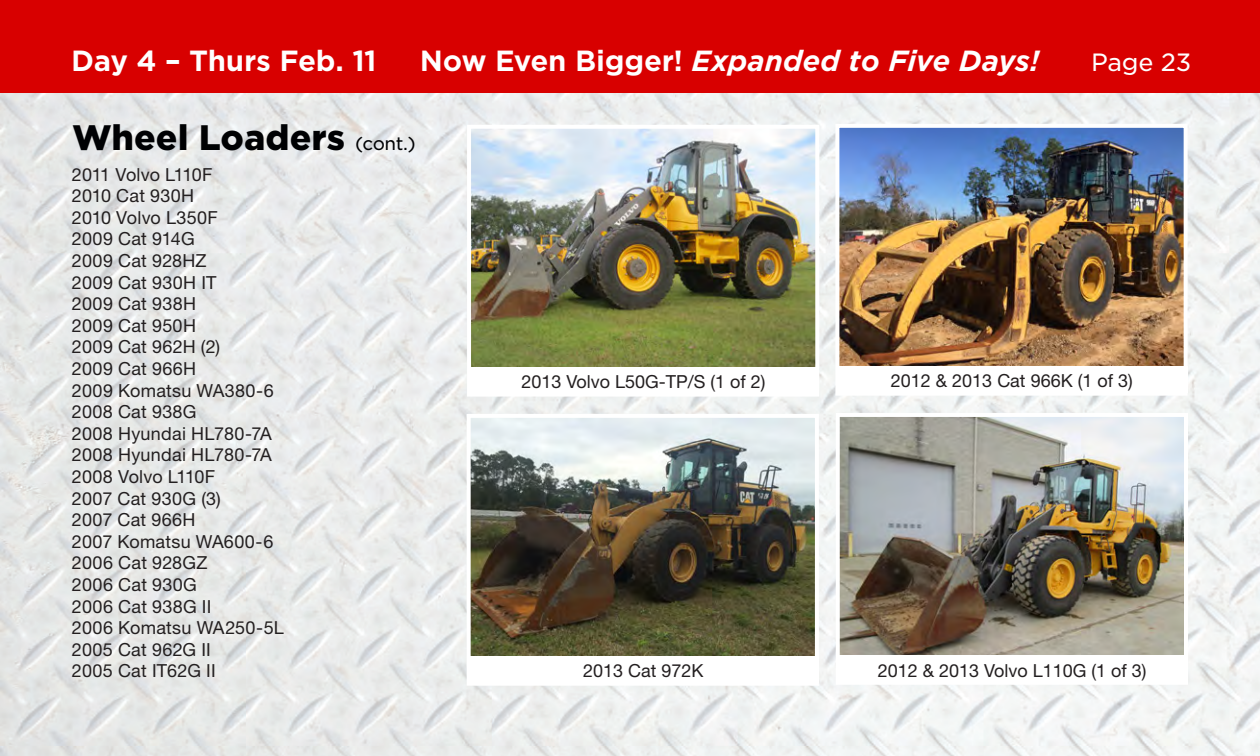
<style>
.page{position:relative;width:1260px;height:756px;background:#fff}
.page>*{position:absolute;margin:0;border:0;box-sizing:border-box;transform-origin:0 0}
.List_Header{font:900 34px "Gotham S Sm";color:#000103}
.List_Header-2{font:italic 700 28px "Gotham S Sm";letter-spacing:-.01em;color:#fff}
.List_Header-3{font:700 28px "Gotham S Sm";letter-spacing:-.015em;color:#fff}
.List_Header-4{font:24px "Gotham S Sm";letter-spacing:-.01em;color:#fff}
.Equipment_List{font:18px "Helvetica Neue";letter-spacing:.01em;color:#231f20}
.Equipment_List-2{font:18px "Helvetica Neue";letter-spacing:-.015em;color:#231f20}
.s1{font-style:normal}
.s2{font-weight:400;font-size:18px}
</style>
<div class="page">
<img style="left:0;top:93px;width:1260px;height:663px">
<div style="left:0;top:0;width:1260px;height:93px;background:#d80000"></div>
<img style="left:472px;top:130px;width:342px;height:237px">
<div style="left:467px;top:125px;width:352px;height:272px;border:4px solid #fff"></div>
<div style="left:470px;top:367px;width:349px;height:27px;background:#fff"></div>
<img style="left:840px;top:129px;width:343px;height:237px">
<div style="left:835px;top:124px;width:353px;height:272px;border:4px solid #fff"></div>
<div style="left:838px;top:366px;width:350px;height:27px;background:#fff"></div>
<img style="left:472px;top:419px;width:342px;height:237px">
<div style="left:467px;top:414px;width:352px;height:272px;border:4px solid #fff"></div>
<div style="left:469px;top:656px;width:350px;height:27px;background:#fff"></div>
<img style="left:841px;top:418px;width:342px;height:237px">
<div style="left:836px;top:413px;width:352px;height:272px;border:4px solid #fff"></div>
<div style="left:838px;top:655px;width:350px;height:27px;background:#fff"></div>
<p class="List_Header-3" style="left:71px;top:41px;width:307px">Day 4 – Thurs Feb. 11</p>
<p class="List_Header-2" style="left:420px;top:41px;width:621px"><span class="s1">Now Even Bigger!</span> Expanded to Five Days!</p>
<p class="List_Header-4" style="left:1091px;top:46px;width:102px">Page 23</p>
<p class="List_Header" style="left:72px;top:114px;width:345px">Wheel Loaders <span class="s2">(cont.)</span></p>
<p class="Equipment_List-2" style="left:72px;top:161px;width:142px">2011 Volvo L110F</p>
<p class="Equipment_List" style="left:72px;top:183px;width:124px">2010 Cat 930H</p>
<p class="Equipment_List" style="left:72px;top:204px;width:147px">2010 Volvo L350F</p>
<p class="Equipment_List" style="left:72px;top:226px;width:124px">2009 Cat 914G</p>
<p class="Equipment_List" style="left:72px;top:248px;width:136px">2009 Cat 928HZ</p>
<p class="Equipment_List" style="left:72px;top:269px;width:146px">2009 Cat 930H IT</p>
<p class="Equipment_List" style="left:72px;top:291px;width:126px">2009 Cat 938H</p>
<p class="Equipment_List" style="left:72px;top:312px;width:126px">2009 Cat 950H</p>
<p class="Equipment_List" style="left:72px;top:334px;width:150px">2009 Cat 962H (2)</p>
<p class="Equipment_List" style="left:72px;top:356px;width:126px">2009 Cat 966H</p>
<p class="Equipment_List" style="left:72px;top:377px;width:203px">2009 Komatsu WA380-6</p>
<p class="Equipment_List" style="left:72px;top:399px;width:126px">2008 Cat 938G</p>
<p class="Equipment_List" style="left:72px;top:420px;width:201px">2008 Hyundai HL780-7A</p>
<p class="Equipment_List" style="left:72px;top:442px;width:201px">2008 Hyundai HL780-7A</p>
<p class="Equipment_List" style="left:72px;top:464px;width:145px">2008 Volvo L110F</p>
<p class="Equipment_List" style="left:72px;top:485px;width:150px">2007 Cat 930G (3)</p>
<p class="Equipment_List" style="left:72px;top:507px;width:125px">2007 Cat 966H</p>
<p class="Equipment_List" style="left:72px;top:528px;width:203px">2007 Komatsu WA600-6</p>
<p class="Equipment_List" style="left:72px;top:550px;width:137px">2006 Cat 928GZ</p>
<p class="Equipment_List" style="left:72px;top:572px;width:126px">2006 Cat 930G</p>
<p class="Equipment_List" style="left:72px;top:593px;width:141px">2006 Cat 938G II</p>
<p class="Equipment_List" style="left:72px;top:615px;width:213px">2006 Komatsu WA250-5L</p>
<p class="Equipment_List" style="left:72px;top:636px;width:140px">2005 Cat 962G II</p>
<p class="Equipment_List" style="left:72px;top:658px;width:145px">2005 Cat IT62G II</p>
<p class="Equipment_List" style="left:521px;top:369px;width:246px">2013 Volvo L50G-TP/S (1 of 2)</p>
<p class="Equipment_List" style="left:891px;top:368px;width:243px">2012 &amp; 2013 Cat 966K (1 of 3)</p>
<p class="Equipment_List" style="left:583px;top:658px;width:122px">2013 Cat 972K</p>
<p class="Equipment_List" style="left:878px;top:657px;width:270px">2012 &amp; 2013 Volvo L110G (1 of 3)</p>
</div>
